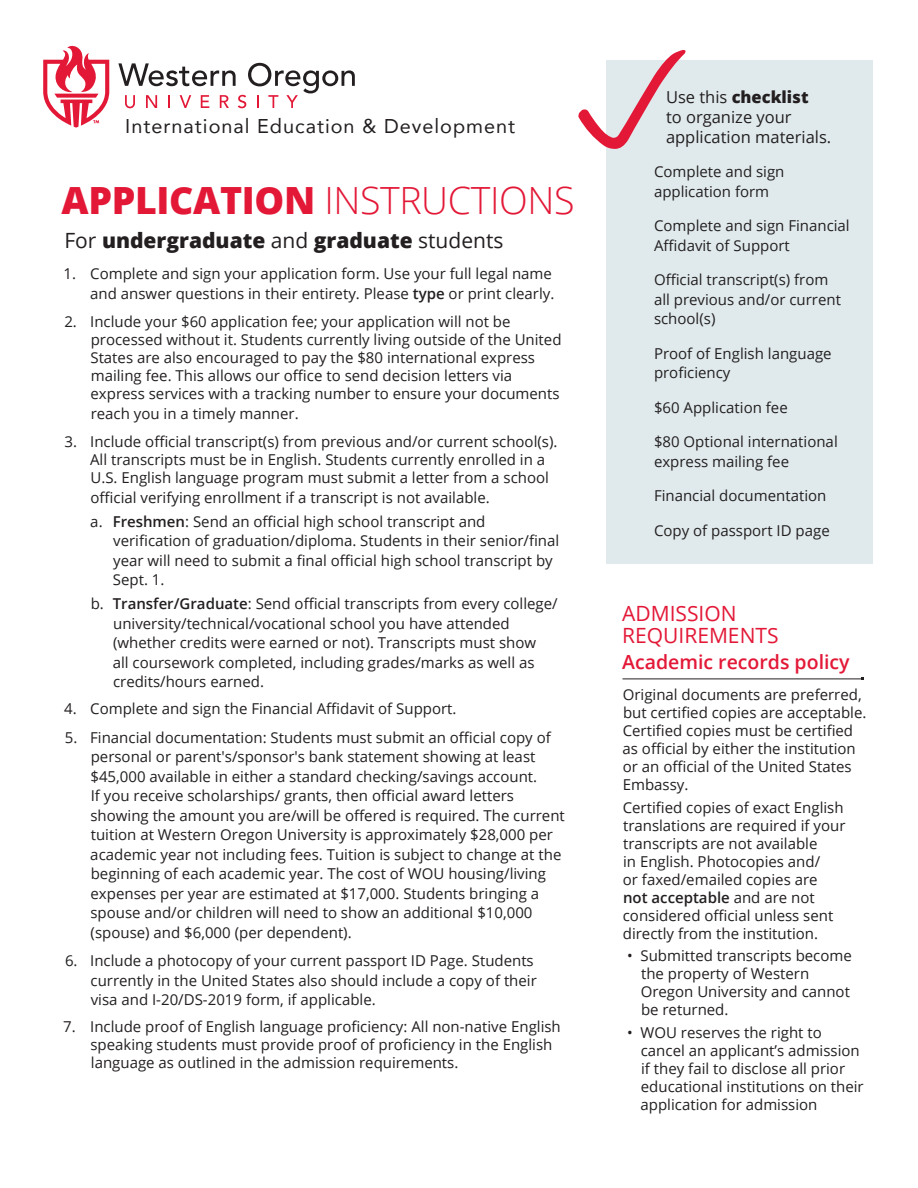
<style>
.page{position:relative;width:918px;height:1188px;background:#fff}
.page>*{position:absolute;margin:0;border:0;box-sizing:border-box;transform-origin:0 0}
.t1{font:300 37.5px "Open Sans";letter-spacing:-.01em;color:#e31837}
.t2{font:21px "Open Sans";color:#231f20}
.t3{font:21px/22.5px "Open Sans";color:#e31837}
.t4{font:19.95px "Avenir";letter-spacing:.05em;color:#231f20}
.t5{font:600 19.5px "Open Sans";color:#e31837}
.t6{font:16.5px/19.8px "Open Sans";color:#231f20}
.t7{font:15px/18px "Open Sans";color:#231f20}
.s1{font-weight:800}
.s2{font-weight:600}
</style>
<div class="page">
<div style="left:606px;top:60px;width:266px;height:503px;background:#e0eaec"></div>
<svg style="left:578px;top:50px;width:108px;height:99px"></svg>
<hr style="left:622px;top:679px;width:240px;height:1px;background:#231f20">
<svg style="left:43px;top:45px;width:66px;height:83px"></svg>
<svg style="left:118px;top:63px;width:237px;height:45px"></svg>
<h3 class="t4" style="left:125px;top:110px;width:391px">International Education &amp; Development</h3>
<h1 class="t1" style="left:62px;top:175px;width:514px"><span class="s1">APPLICATION</span> INSTRUCTIONS</h1>
<h2 class="t2" style="left:64px;top:226px;width:441px">For <span class="s1">undergraduate</span> and <span class="s1">graduate</span> students</h2>
<p class="t7" style="left:63px;top:264px;width:492px;line-height:19.5px;text-align:right">1. Complete and sign your application form. Use your full legal name and answer questions in their entirety. Please <span class="s2">type</span> or print clearly.</p>
<p class="t7" style="left:90px;top:313px;width:473px;text-indent:-26px">2. Include your $60 application fee; your application will not be processed without it. Students currently living outside of the United States are also encouraged to pay the $80 international express mailing fee. This allows our office to send decision letters via express services with a tracking number to ensure your documents</p>
<p class="t7" style="left:91px;top:404px;width:209px">reach you in a timely manner.</p>
<p class="t7" style="left:90px;top:433px;width:469px;text-indent:-26px">3. Include official transcript(s) from previous and/or current school(s).<br>All transcripts must be in English. Students currently enrolled in a<br>U.S. English language program must submit a letter from a school</p>
<p class="t7" style="left:90px;top:485px;width:401px;line-height:24px">official verifying enrollment if a transcript is not available. a. <span class="s2">Freshmen</span>: Send an official high school transcript and</p>
<p class="t7" style="left:113px;top:531px;width:448px;line-height:19.5px">verification of graduation/diploma. Students in their senior/final year will need to submit a final official high school transcript by<br>Sept. 1.</p>
<p class="t7" style="left:113px;top:594px;width:446px;line-height:19.5px;text-indent:-22px">b. <span class="s2">Transfer/Graduate</span>: Send official transcripts from every college/ university/technical/vocational school you have attended (whether credits were earned or not). Transcripts must show<br>all coursework completed, including grades/marks as well as credits/hours earned.</p>
<p class="t7" style="left:64px;top:700px;width:394px">4. Complete and sign the Financial Affidavit of Support.</p>
<p class="t7" style="left:90px;top:727px;width:476px;line-height:19.5px;text-indent:-25px">5. Financial documentation: Students must submit an official copy of personal or parent's/sponsor's bank statement showing at least $45,000 available in either a standard checking/savings account.<br>If you receive scholarships/ grants, then official award letters showing the amount you are/will be offered is required. The current tuition at Western Oregon University is approximately $28,000 per academic year not including fees. Tuition is subject to change at the beginning of each academic year. The cost of WOU housing/living expenses per year are estimated at $17,000. Students bringing a spouse and/or children will need to show an additional $10,000 (spouse) and $6,000 (per dependent).</p>
<p class="t7" style="left:91px;top:951px;width:448px;line-height:19.5px;text-indent:-26px">6. Include a photocopy of your current passport ID Page. Students currently in the United States also should include a copy of their visa and I-20/DS-2019 form, if applicable.</p>
<p class="t7" style="left:90px;top:1018px;width:472px;text-indent:-27px">7. Include proof of English language proficiency: All non-native English speaking students must provide proof of proficiency in the English language as outlined in the admission requirements.</p>
<p class="t6" style="left:666px;top:87px;width:167px">Use this <span class="s1">checklist<br></span>to organize your application materials.</p>
<p class="t7" style="left:654px;top:162px;width:132px;line-height:19.5px">Complete and sign application form</p>
<p class="t7" style="left:654px;top:216px;width:197px;line-height:19.5px">Complete and sign Financial<br>Affidavit of Support</p>
<p class="t7" style="left:654px;top:270px;width:189px;line-height:19.5px">Official transcript(s) from all previous and/or current school(s)</p>
<p class="t7" style="left:654px;top:343px;width:179px;line-height:19.5px">Proof of English language proficiency</p>
<p class="t7" style="left:654px;top:398px;width:135px">$60 Application fee</p>
<p class="t7" style="left:654px;top:432px;width:185px;line-height:19.5px">$80 Optional international express mailing fee</p>
<p class="t7" style="left:654px;top:486px;width:174px">Financial documentation</p>
<p class="t7" style="left:654px;top:521px;width:177px">Copy of passport ID page</p>
<h2 class="t3" style="left:622px;top:601px;width:158px">ADMISSION<br>REQUIREMENTS</h2>
<h3 class="t5" style="left:622px;top:648px;width:229px">Academic records policy</h3>
<p class="t7" style="left:623px;top:685px;width:245px">Original documents are preferred, but certified copies are acceptable.<br>Certified copies must be certified as official by either the institution or an official of the United States<br>Embassy.</p>
<p class="t7" style="left:623px;top:798px;width:224px">Certified copies of exact English translations are required if your transcripts are not available<br>in English. Photocopies and/<br>or faxed/emailed copies are <span class="s2">not acceptable</span> and are not considered official unless sent directly from the institution.</p>
<p class="t7" style="left:641px;top:946px;width:213px;text-indent:-14px">• Submitted transcripts become the property of Western<br>Oregon University and cannot be returned.</p>
<p class="t7" style="left:641px;top:1023px;width:225px;text-indent:-13px">• WOU reserves the right to cancel an applicant’s admission if they fail to disclose all prior educational institutions on their application for admission</p>
</div>
